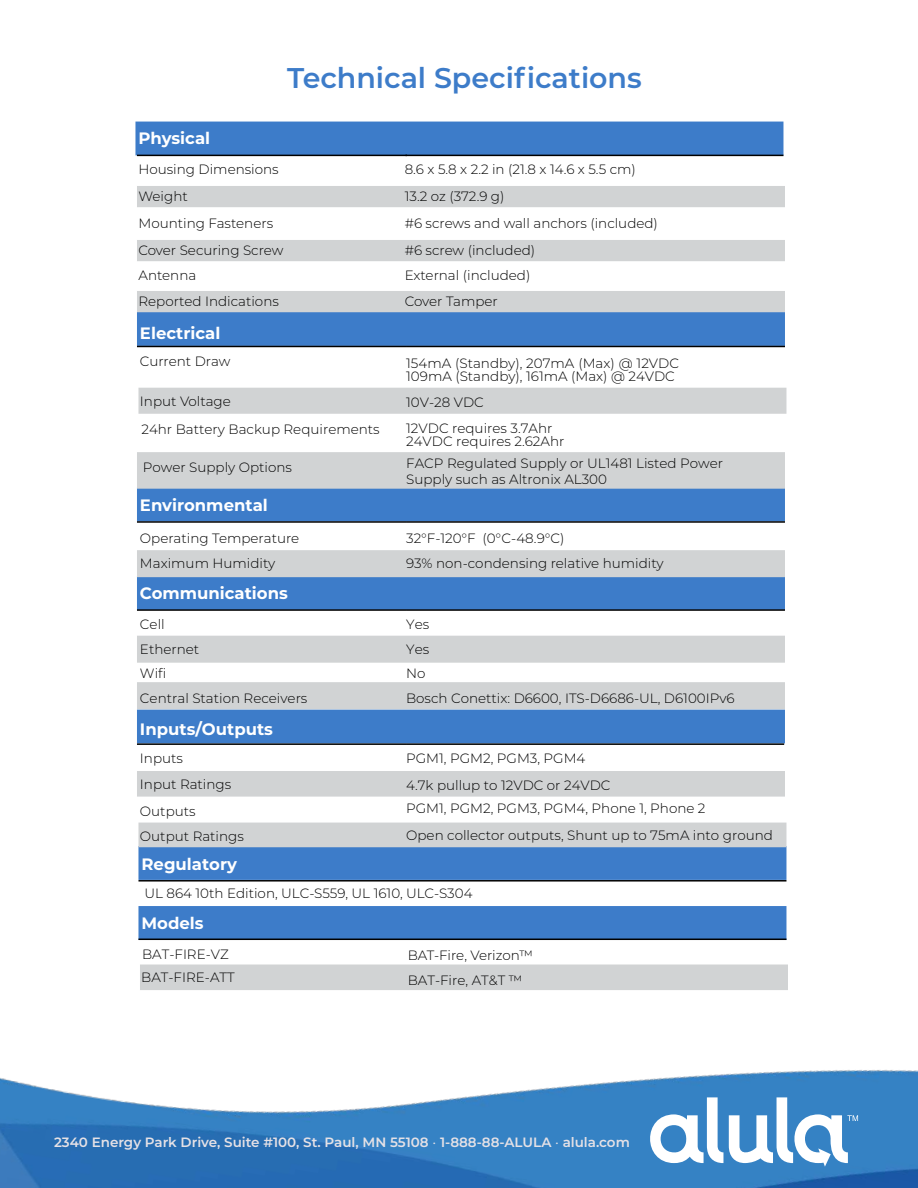
<style>
.page{position:relative;width:918px;height:1188px;background:#fff}
.page>*{position:absolute;margin:0;border:0;box-sizing:border-box;transform-origin:0 0}
.t1{font:600 28.5px "Montserrat";color:#3d7cc9}
.t2{font:700 16.5px "Montserrat";color:#fff}
.t3{font:300 13.5px/13.2px "Montserrat";color:#000}
.t4{font:600 13.5px "Montserrat";color:#e5e1e6}
.s1{font-weight:300}
</style>
<div class="page">
<div style="left:135px;top:122px;width:648px;height:33px;background:#3d7cc9"></div>
<div style="left:138px;top:388px;width:648px;height:26px;background:#d1d3d4"></div>
<div style="left:137px;top:186px;width:648px;height:21px;background:#d1d3d4"></div>
<div style="left:137px;top:240px;width:648px;height:21px;background:#d1d3d4"></div>
<svg style="left:137px;top:291px;width:648px;height:55px;background:#769dcc"></svg>
<img style="left:0;top:906px;width:918px;height:282px">
<svg style="left:642px;top:1097px;width:81px;height:66px"></svg>
<svg style="left:729px;top:1097px;width:129px;height:70px"></svg>
<hr style="left:137px;top:155px;width:270px;height:1px;background:#000">
<hr style="left:405px;top:155px;width:378px;height:1px;background:#000">
<div style="left:137px;top:771px;width:648px;height:26px;background:#d1d3d4"></div>
<hr style="left:137px;top:743px;width:270px;height:2px;background:#000">
<hr style="left:407px;top:743px;width:377px;height:2px;background:#000">
<svg style="left:137px;top:452px;width:648px;height:69px;background:#8baace"></svg>
<hr style="left:137px;top:346px;width:270px;height:1px;background:#000">
<hr style="left:407px;top:346px;width:378px;height:1px;background:#000">
<hr style="left:138px;top:880px;width:648px;height:2px;background:#000">
<hr style="left:137px;top:609px;width:270px;height:2px;background:#000">
<hr style="left:407px;top:609px;width:378px;height:2px;background:#000">
<div style="left:137px;top:636px;width:648px;height:27px;background:#d1d3d4"></div>
<svg style="left:137px;top:682px;width:648px;height:61px;background:#80a3ce"></svg>
<svg style="left:138px;top:823px;width:648px;height:57px;background:#7da1ce"></svg>
<svg style="left:137px;top:550px;width:648px;height:60px;background:#7fa2cb"></svg>
<hr style="left:137px;top:521px;width:270px;height:2px;background:#000">
<hr style="left:407px;top:521px;width:378px;height:2px;background:#000">
<hr style="left:138px;top:939px;width:648px;height:1px;background:#000">
<div style="left:140px;top:965px;width:648px;height:25px;background:#d1d3d4"></div>
<h1 class="t1" style="left:287px;top:58px;width:356px">Technical Specifications</h1>
<p class="t2" style="left:138px;top:126px;width:73px">Physical</p>
<p class="t3" style="left:138px;top:163px;width:142px">Housing Dimensions</p>
<p class="t3" style="left:405px;top:162px;width:233px">8.6 x 5.8 x 2.2 in (21.8 x 14.6 x 5.5 cm)</p>
<p class="t3" style="left:138px;top:189px;width:51px">Weight</p>
<p class="t3" style="left:405px;top:189px;width:101px">13.2 oz (372.9 g)</p>
<p class="t3" style="left:138px;top:216px;width:136px">Mounting Fasteners</p>
<p class="t3" style="left:405px;top:216px;width:255px">#6 screws and wall anchors (included)</p>
<p class="t3" style="left:138px;top:243px;width:146px">Cover Securing Screw</p>
<p class="t3" style="left:405px;top:243px;width:132px">#6 screw (included)</p>
<p class="t3" style="left:138px;top:269px;width:59px">Antenna</p>
<p class="t3" style="left:405px;top:269px;width:127px">External (included)</p>
<p class="t3" style="left:138px;top:294px;width:142px">Reported Indications</p>
<p class="t3" style="left:405px;top:294px;width:95px">Cover Tamper</p>
<p class="t2" style="left:140px;top:321px;width:82px">Electrical</p>
<p class="t3" style="left:140px;top:354px;width:92px">Current Draw</p>
<p class="t3" style="left:406px;top:356px;width:274px">154mA (Standby), 207mA (Max) @ 12VDC<br>109mA (Standby), 161mA (Max) @ 24VDC</p>
<p class="t3" style="left:140px;top:394px;width:92px">Input Voltage</p>
<p class="t3" style="left:406px;top:395px;width:79px">10V-28 VDC</p>
<p class="t3" style="left:141px;top:422px;width:240px">24hr Battery Backup Requirements</p>
<p class="t3" style="left:406px;top:421px;width:160px">12VDC requires 3.7Ahr<br>24VDC requires 2.62Ahr</p>
<p class="t3" style="left:143px;top:461px;width:151px">Power Supply Options</p>
<p class="t3" style="left:406px;top:455px;width:318px;line-height:15.8px">FACP Regulated Supply or UL1481 Listed Power<br>Supply such as Altronix AL300</p>
<p class="t2" style="left:140px;top:493px;width:129px">Environmental</p>
<p class="t3" style="left:140px;top:531px;width:161px">Operating Temperature</p>
<p class="t3" style="left:406px;top:531px;width:160px">32°F-120°F (0°C-48.9°C)</p>
<p class="t3" style="left:140px;top:556px;width:137px">Maximum Humidity</p>
<p class="t3" style="left:406px;top:556px;width:259px">93% non-condensing relative humidity</p>
<p class="t2" style="left:140px;top:581px;width:149px">Communications</p>
<p class="t3" style="left:140px;top:617px;width:26px">Cell</p>
<p class="t3" style="left:406px;top:617px;width:24px">Yes</p>
<p class="t3" style="left:140px;top:642px;width:61px">Ethernet</p>
<p class="t3" style="left:406px;top:642px;width:24px">Yes</p>
<p class="t3" style="left:140px;top:666px;width:28px">Wifi</p>
<p class="t3" style="left:406px;top:666px;width:21px">No</p>
<p class="t3" style="left:140px;top:692px;width:169px">Central Station Receivers</p>
<p class="t3" style="left:406px;top:691px;width:330px">Bosch Conettix: D6600, ITS-D6686-UL, D6100IPv6</p>
<p class="t2" style="left:140px;top:718px;width:135px">Inputs/Outputs</p>
<p class="t3" style="left:140px;top:751px;width:45px">Inputs</p>
<p class="t3" style="left:406px;top:751px;width:181px">PGM1, PGM2, PGM3, PGM4</p>
<p class="t3" style="left:140px;top:777px;width:93px">Input Ratings</p>
<p class="t3" style="left:406px;top:778px;width:206px">4.7k pullup to 12VDC or 24VDC</p>
<p class="t3" style="left:140px;top:804px;width:57px">Outputs</p>
<p class="t3" style="left:406px;top:802px;width:301px">PGM1, PGM2, PGM3, PGM4, Phone 1, Phone 2</p>
<p class="t3" style="left:140px;top:829px;width:105px">Output Ratings</p>
<p class="t3" style="left:406px;top:828px;width:368px">Open collector outputs, Shunt up to 75mA into ground</p>
<p class="t2" style="left:141px;top:852px;width:97px">Regulatory</p>
<p class="t3" style="left:144px;top:887px;width:330px">UL 864 10th Edition, ULC-S559, UL 1610, ULC-S304</p>
<p class="t2" style="left:141px;top:911px;width:64px">Models</p>
<p class="t3" style="left:142px;top:947px;width:88px">BAT-FIRE-VZ</p>
<p class="t3" style="left:408px;top:948px;width:127px">BAT-Fire, Verizon™</p>
<p class="t3" style="left:141px;top:971px;width:95px">BAT-FIRE-ATT</p>
<p class="t3" style="left:408px;top:973px;width:116px">BAT-Fire, AT&amp;T ™</p>
<p class="t4" style="left:54px;top:1132px;width:577px">2340 Energy Park Drive, Suite #100, St. Paul, MN 55108 <span class="s1">•</span> 1-888-88-ALULA <span class="s1">•</span> alula.com</p>
</div>
